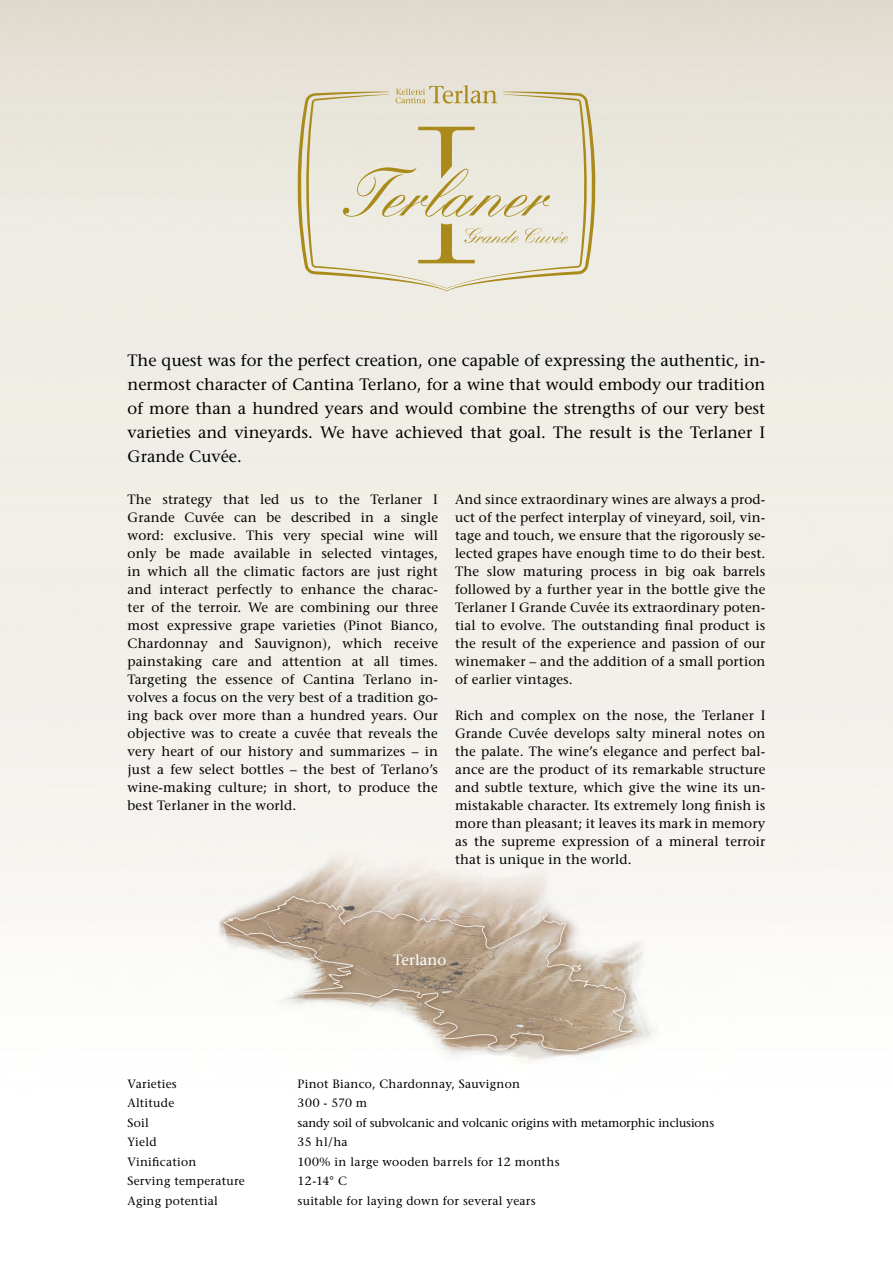
<style>
.page{position:relative;width:893px;height:1263px;background:#fff}
.page>*{position:absolute;margin:0;border:0;box-sizing:border-box;transform-origin:0 0}
.t1{font:16.5px/24px "Stone Serif";color:#000;text-align:justify}
.t2{font:15px "Stone Serif";letter-spacing:.01em;color:#fff}
.t3{font:13.5px/18px "Stone Serif";letter-spacing:.01em;color:#000;text-align:justify}
.t4{font:12px "Stone Serif";letter-spacing:.02em;color:#000}
.t5{font:12px "Stone Serif";letter-spacing:-.01em;color:#000}
</style>
<div class="page">
<svg style="left:218px;top:889px;width:417px;height:4px"></svg>
<div style="left:218px;top:893px;width:422px;height:166px;background:#6b2d09;opacity:.2"></div>
<svg style="left:223px;top:896px;width:410px;height:156px"></svg>
<svg style="left:396px;top:85px;width:101px;height:7px"></svg>
<svg style="left:297px;top:92px;width:299px;height:199px;background:#e2dcc7"></svg>
<svg style="left:343px;top:127px;width:225px;height:136px;background:#e5dfcc"></svg>
<p class="t1" style="left:128px;top:348px;width:639px">The quest was for the perfect creation, one capable of expressing the authentic, in&shy;nermost character of Cantina Terlano, for a wine that would embody our tradition of more than a hundred years and would combine the strengths of our very best varieties and vineyards. We have achieved that goal. The result is the Terlaner I Grande Cuvée.</p>
<p class="t3" style="left:128px;top:490px;width:312px">The strategy that led us to the Terlaner I Grande Cuvée can be described in a single word: exclusive. This very special wine will only be made available in selected vintages, in which all the climatic factors are just right and interact perfectly to enhance the charac&shy;ter of the terroir. We are combining our three most expressive grape varieties (Pinot Bianco, Chardonnay and Sauvignon), which receive painstaking care and attention at all times.<br>Targeting the essence of Cantina Terlano in&shy;volves a focus on the very best of a tradition go&shy;ing back over more than a hundred years. Our objective was to create a cuvée that reveals the very heart of our history and summarizes – in just a few select bottles – the best of Terlano’s wine-making culture; in short, to produce the best Terlaner in the world.</p>
<p class="t3" style="left:455px;top:490px;width:312px">And since extraordinary wines are always a prod&shy;uct of the perfect interplay of vineyard, soil, vin&shy;tage and touch, we ensure that the rigorously se&shy;lected grapes have enough time to do their best.<br>The slow maturing process in big oak barrels followed by a further year in the bottle give the Terlaner I Grande Cuvée its extraordinary poten&shy;tial to evolve. The outstanding final product is the result of the experience and passion of our winemaker – and the addition of a small portion of earlier vintages.</p>
<p class="t3" style="left:455px;top:706px;width:312px">Rich and complex on the nose, the Terlaner I Grande Cuvée develops salty mineral notes on the palate. The wine’s elegance and perfect bal&shy;ance are the product of its remarkable structure and subtle texture, which give the wine its un&shy;mistakable character. Its extremely long finish is more than pleasant; it leaves its mark in memory as the supreme expression of a mineral terroir that is unique in the world.</p>
<p class="t2" style="left:393px;top:951px;width:55px">Terlano</p>
<p class="t4" style="left:128px;top:1076px;width:51px">Varieties</p>
<p class="t4" style="left:298px;top:1076px;width:224px">Pinot Bianco, Chardonnay, Sauvignon</p>
<p class="t4" style="left:128px;top:1095px;width:48px">Altitude</p>
<p class="t4" style="left:298px;top:1095px;width:71px">300 - 570 m</p>
<p class="t4" style="left:128px;top:1115px;width:23px">Soil</p>
<p class="t5" style="left:298px;top:1115px;width:418px">sandy soil of subvolcanic and volcanic origins with metamorphic inclusions</p>
<p class="t4" style="left:128px;top:1134px;width:31px">Yield</p>
<p class="t4" style="left:298px;top:1134px;width:52px">35 hl/ha</p>
<p class="t4" style="left:128px;top:1154px;width:70px">Vinification</p>
<p class="t4" style="left:298px;top:1154px;width:264px">100% in large wooden barrels for 12 months</p>
<p class="t4" style="left:128px;top:1173px;width:119px">Serving temperature</p>
<p class="t4" style="left:298px;top:1173px;width:51px">12-14° C</p>
<p class="t4" style="left:128px;top:1193px;width:92px">Aging potential</p>
<p class="t4" style="left:298px;top:1193px;width:239px">suitable for laying down for several years</p>
</div>
